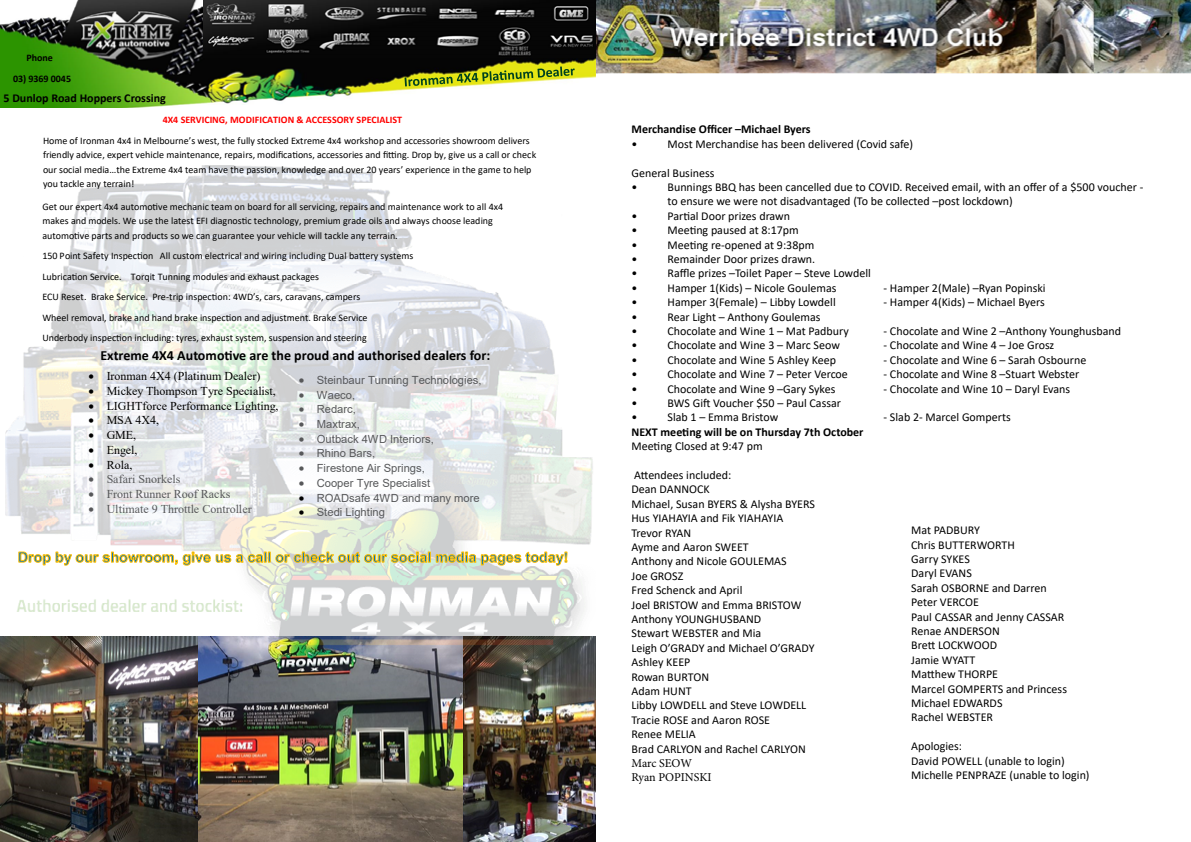
<style>
.page{position:relative;width:1191px;height:842px;background:#fff}
.page>*{position:absolute;margin:0;border:0;box-sizing:border-box;transform-origin:0 0}
.t1{font:700 14px "Calibri";color:#000}
.t2{font:12px/14.4px "Calibri";color:#000}
.t3{font:12px "Times New Roman";color:#000}
.t4{font:700 12px "Calibri";color:#000}
.t5{font:12px "Times New Roman";color:#57585a}
.t6{font:12px/14.4px "Minion Pro";letter-spacing:-.01em;color:#000}
.t7{font:11.2px "Arial";color:#57585a}
.t8{font:10px/20.6px "Calibri";color:#000}
.t9{font:700 10px "Calibri";color:#f00}
.t10{font:700 10px "Calibri";color:#000}
.s1{color:#000}
</style>
<div class="page">
<img style="left:595px;top:0;width:596px;height:74px">
<img style="left:187px;top:667px;width:408px;height:175px">
<img style="left:5px;top:165px;width:590px;height:502px">
<img style="left:0;top:0;width:595px;height:107px">
<img style="left:0;top:637px;width:198px;height:204px">
<svg style="left:18px;top:548px;width:550px;height:18px"></svg>
<img style="left:204px;top:0;width:391px;height:58px">
<svg style="left:404px;top:67px;width:170px;height:19px;background:#9ca934"></svg>
<p class="t10" style="left:26px;top:51px;width:28px">Phone</p>
<p class="t10" style="left:13px;top:72px;width:60px">03) 9369 0045</p>
<p class="t4" style="left:4px;top:89px;width:164px">5 Dunlop Road Hoppers Crossing</p>
<p class="t9" style="left:163px;top:113px;width:241px">4X4 SERVICING, MODIFICATION &amp; ACCESSORY SPECIALIST</p>
<p class="t8" style="left:43px;top:133px;width:495px;line-height:14.5px">Home of Ironman 4x4 in Melbourne’s west, the fully stocked Extreme 4x4 workshop and accessories showroom delivers friendly advice, expert vehicle maintenance, repairs, modifications, accessories and fitting. Drop by, give us a call or check our social media…the Extreme 4x4 team have the passion, knowledge and over 20 years’ experience in the game to help you tackle any terrain!</p>
<p class="t8" style="left:42px;top:199px;width:462px;line-height:14.6px">Get our expert 4x4 automotive mechanic team on board for all servicing, repairs and maintenance work to all 4x4 makes and models. We use the latest EFI diagnostic technology, premium grade oils and always choose leading automotive parts and products so we can guarantee your vehicle will tackle any terrain.</p>
<p class="t8" style="left:42px;top:245px;width:372px">150 Point Safety Inspection All custom electrical and wiring including Dual battery systems Lubrication Service. Torqit Tunning modules and exhaust packages<br>ECU Reset. Brake Service. Pre-trip inspection: 4WD’s, cars, caravans, campers<br>Wheel removal, brake and hand brake inspection and adjustment. Brake Service Underbody inspection including: tyres, exhaust system, suspension and steering</p>
<p class="t1" style="left:100px;top:346px;width:391px">Extreme 4X4 Automotive are the proud and authorised dealers for:</p>
<p class="t3" style="left:89px;top:368px;width:173px">• Ironman 4X4 (Platinum Dealer)</p>
<p class="t3" style="left:89px;top:383px;width:189px">• Mickey Thompson Tyre Specialist,</p>
<p class="t3" style="left:89px;top:397px;width:191px">• LIGHTforce Performance Lighting,</p>
<p class="t3" style="left:89px;top:412px;width:72px">• MSA 4X4,</p>
<p class="t3" style="left:89px;top:427px;width:49px">• GME,</p>
<p class="t3" style="left:89px;top:441px;width:50px">• Engel,</p>
<p class="t3" style="left:89px;top:456px;width:45px">• Rola,</p>
<p class="t5" style="left:89px;top:471px;width:93px">• Safari Snorkels</p>
<p class="t5" style="left:89px;top:486px;width:143px">• Front Runner Roof Racks</p>
<p class="t5" style="left:89px;top:500px;width:165px">• Ultimate 9 Throttle Controller</p>
<p class="t7" style="left:299px;top:372px;width:184px">• Steinbaur Tunning Technologies,</p>
<p class="t7" style="left:299px;top:387px;width:58px">• Waeco,</p>
<p class="t7" style="left:299px;top:402px;width:59px">• Redarc,</p>
<p class="t7" style="left:299px;top:416px;width:63px">• Maxtrax,</p>
<p class="t7" style="left:299px;top:431px;width:137px">• Outback 4WD Interiors,</p>
<p class="t7" style="left:299px;top:446px;width:78px">• Rhino Bars,</p>
<p class="t7" style="left:299px;top:461px;width:128px">• Firestone Air Springs,</p>
<p class="t7" style="left:299px;top:475px;width:133px">• Cooper Tyre Specialist</p>
<p class="t7" style="left:299px;top:490px;width:182px"><span class="s1">•</span> ROADsafe 4WD and many more</p>
<p class="t7" style="left:299px;top:505px;width:88px"><span class="s1">•</span> Stedi Lighting</p>
<p class="t4" style="left:631px;top:121px;width:181px">Merchandise Officer –Michael Byers</p>
<p class="t2" style="left:631px;top:136px;width:7px">•</p>
<p class="t2" style="left:667px;top:136px;width:247px">Most Merchandise has been delivered (Covid safe)</p>
<p class="t2" style="left:631px;top:165px;width:84px">General Business •</p>
<p class="t2" style="left:667px;top:179px;width:477px">Bunnings BBQ has been cancelled due to COVID. Received email, with an offer of a $500 voucher - to ensure we were not disadvantaged (To be collected –post lockdown)</p>
<p class="t2" style="left:631px;top:208px;width:7px">•</p>
<p class="t2" style="left:667px;top:208px;width:124px">Partial Door prizes drawn</p>
<p class="t2" style="left:631px;top:223px;width:7px">•</p>
<p class="t2" style="left:667px;top:223px;width:133px">Meeting paused at 8:17pm</p>
<p class="t2" style="left:631px;top:237px;width:7px">•</p>
<p class="t2" style="left:667px;top:237px;width:148px">Meeting re-opened at 9:38pm</p>
<p class="t2" style="left:631px;top:251px;width:7px">•</p>
<p class="t2" style="left:667px;top:251px;width:149px">Remainder Door prizes drawn.</p>
<p class="t2" style="left:631px;top:266px;width:7px">•</p>
<p class="t2" style="left:667px;top:266px;width:205px">Raffle prizes –Toilet Paper – Steve Lowdell</p>
<p class="t2" style="left:631px;top:280px;width:7px">•</p>
<p class="t2" style="left:667px;top:280px;width:170px">Hamper 1(Kids) – Nicole Goulemas</p>
<p class="t2" style="left:883px;top:280px;width:164px">- Hamper 2(Male) –Ryan Popinski</p>
<p class="t2" style="left:631px;top:295px;width:7px">•</p>
<p class="t2" style="left:667px;top:295px;width:170px">Hamper 3(Female) – Libby Lowdell</p>
<p class="t2" style="left:883px;top:295px;width:163px">- Hamper 4(Kids) – Michael Byers</p>
<p class="t2" style="left:631px;top:309px;width:7px">•</p>
<p class="t2" style="left:667px;top:309px;width:154px">Rear Light – Anthony Goulemas</p>
<p class="t2" style="left:631px;top:323px;width:7px">•</p>
<p class="t2" style="left:667px;top:323px;width:183px">Chocolate and Wine 1 – Mat Padbury</p>
<p class="t2" style="left:883px;top:323px;width:239px">- Chocolate and Wine 2 –Anthony Younghusband</p>
<p class="t2" style="left:631px;top:338px;width:7px">•</p>
<p class="t2" style="left:667px;top:338px;width:174px">Chocolate and Wine 3 – Marc Seow</p>
<p class="t2" style="left:883px;top:338px;width:172px">- Chocolate and Wine 4 – Joe Grosz</p>
<p class="t2" style="left:631px;top:352px;width:7px">•</p>
<p class="t2" style="left:667px;top:352px;width:170px">Chocolate and Wine 5 Ashley Keep</p>
<p class="t2" style="left:883px;top:352px;width:204px">- Chocolate and Wine 6 – Sarah Osbourne</p>
<p class="t2" style="left:631px;top:367px;width:7px">•</p>
<p class="t2" style="left:667px;top:367px;width:182px">Chocolate and Wine 7 – Peter Vercoe</p>
<p class="t2" style="left:883px;top:367px;width:197px">- Chocolate and Wine 8 –Stuart Webster</p>
<p class="t2" style="left:631px;top:381px;width:7px">•</p>
<p class="t2" style="left:667px;top:381px;width:169px">Chocolate and Wine 9 –Gary Sykes</p>
<p class="t2" style="left:883px;top:381px;width:188px">- Chocolate and Wine 10 – Daryl Evans</p>
<p class="t2" style="left:631px;top:395px;width:7px">•</p>
<p class="t2" style="left:667px;top:395px;width:175px">BWS Gift Voucher $50 – Paul Cassar</p>
<p class="t2" style="left:631px;top:410px;width:7px">•</p>
<p class="t2" style="left:667px;top:410px;width:112px">Slab 1 – Emma Bristow</p>
<p class="t2" style="left:883px;top:410px;width:129px">- Slab 2- Marcel Gomperts</p>
<p class="t4" style="left:631px;top:423px;width:233px">NEXT meeting will be on Thursday 7th October</p>
<p class="t2" style="left:631px;top:439px;width:133px">Meeting Closed at 9:47 pm</p>
<p class="t2" style="left:631px;top:467px;width:185px">Attendees included:<br>Dean DANNOCK<br>Michael, Susan BYERS &amp; Alysha BYERS<br>Hus YIAHAYIA and Fik YIAHAYIA<br>Trevor RYAN<br>Ayme and Aaron SWEET<br>Anthony and Nicole GOULEMAS<br>Joe GROSZ<br>Fred Schenck and April<br>Joel BRISTOW and Emma BRISTOW<br>Anthony YOUNGHUSBAND<br>Stewart WEBSTER and Mia<br>Leigh O’GRADY and Michael O’GRADY<br>Ashley KEEP<br>Rowan BURTON<br>Adam HUNT<br>Libby LOWDELL and Steve LOWDELL<br>Tracie ROSE and Aaron ROSE<br>Renee MELIA<br>Brad CARLYON and Rachel CARLYON</p>
<p class="t6" style="left:631px;top:756px;width:82px">Marc SEOW<br>Ryan POPINSKI</p>
<p class="t2" style="left:911px;top:523px;width:157px">Mat PADBURY<br>Chris BUTTERWORTH<br>Garry SYKES<br>Daryl EVANS<br>Sarah OSBORNE and Darren<br>Peter VERCOE<br>Paul CASSAR and Jenny CASSAR<br>Renae ANDERSON<br>Brett LOCKWOOD<br>Jamie WYATT<br>Matthew THORPE<br>Marcel GOMPERTS and Princess<br>Michael EDWARDS<br>Rachel WEBSTER</p>
<p class="t2" style="left:911px;top:739px;width:180px">Apologies:<br>David POWELL (unable to login)<br>Michelle PENPRAZE (unable to login)</p>
</div>
